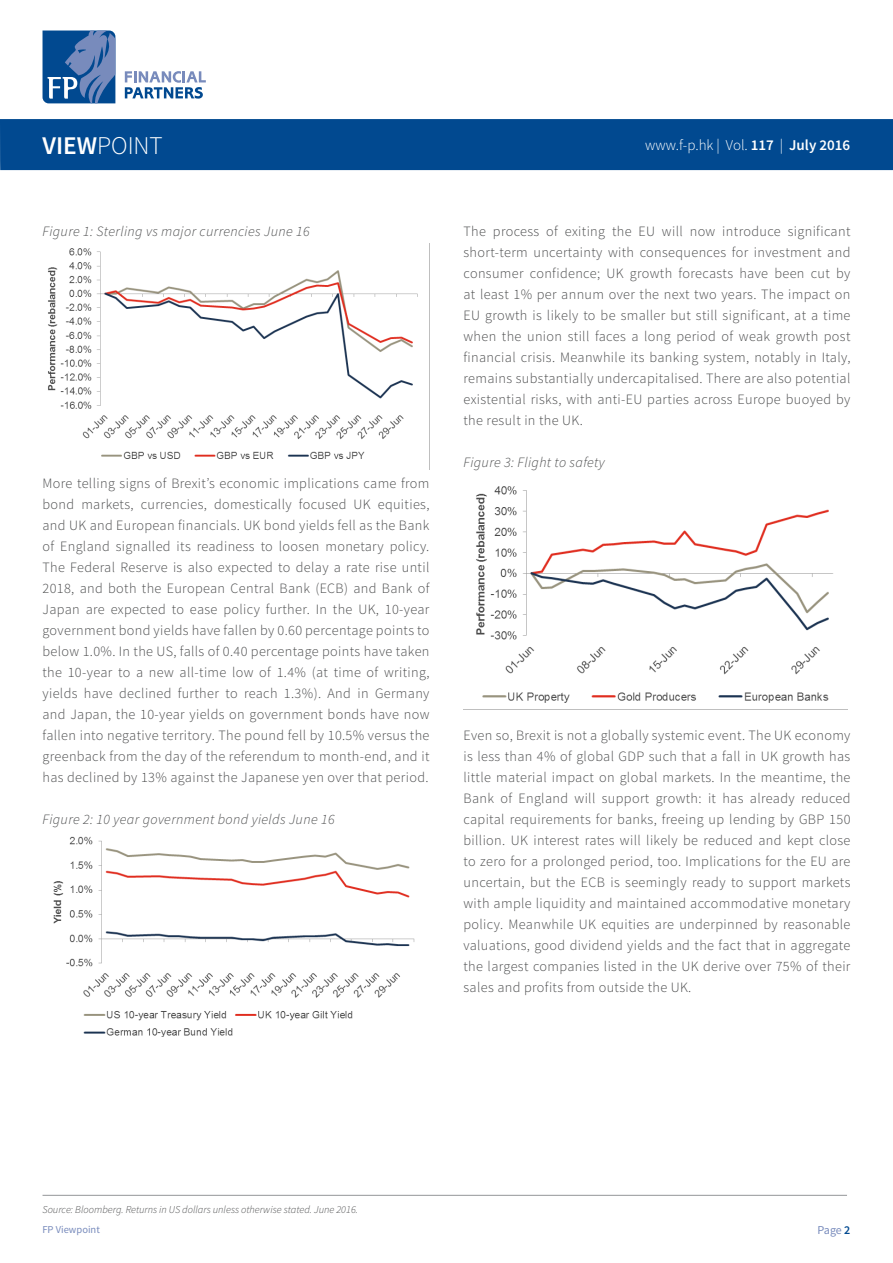
<style>
.page{position:relative;width:893px;height:1263px;background:#fff}
.page>*{position:absolute;margin:0;border:0;box-sizing:border-box;transform-origin:0 0}
.t1{font:300 25.5px "Source Sans Pro";color:#fff}
.t2{font:300 15px "Source Sans Pro";color:#fff}
.Body_Text_2{font:300 14.25px/21px "Source Sans Pro";letter-spacing:.025em;color:#4b4c4d;text-align:justify}
.Body_Text_2-2{font:italic 300 14.25px "Source Sans Pro";letter-spacing:.025em;color:#4b4c4d}
.t3{font:12px "Source Sans Pro";color:#788bbc}
.t4{font:italic 300 10.5px "Source Sans Pro";color:#4b4c4d}
.t5{font:10.5px "Source Sans Pro";color:#788bbc}
.s1{font-weight:600}
.s2{font-weight:600;color:#014990}
</style>
<div class="page">
<div style="left:0;top:119px;width:893px;height:51px;background:#014990"></div>
<svg style="left:125px;top:71px;width:81px;height:28px"></svg>
<svg style="left:43px;top:31px;width:72px;height:72px"></svg>
<img style="left:476px;top:486px;width:358px;height:217px">
<hr style="left:43px;top:1195px;width:804px;height:1px;background:#939598">
<img style="left:48px;top:248px;width:370px;height:211px">
<img style="left:53px;top:836px;width:362px;height:200px">
<h1 class="t1" style="left:43px;top:130px;width:122px"><span class="s1">VIEW</span>POINT</h1>
<p class="t2" style="left:645px;top:136px;width:207px">www.f-p.hk | Vol. <span class="s1">117</span> | <span class="s1">July 2016</span></p>
<p class="Body_Text_2-2" style="left:43px;top:222px;width:269px">Figure 1: Sterling vs major currencies June 16</p>
<p class="Body_Text_2" style="left:43px;top:473px;width:388px">More telling signs of Brexit’s economic implications came from bond markets, currencies, domestically focused UK equities, and UK and European financials. UK bond yields fell as the Bank of England signalled its readiness to loosen monetary policy.<br>The Federal Reserve is also expected to delay a rate rise until 2018, and both the European Central Bank (ECB) and Bank of Japan are expected to ease policy further. In the UK, 10-year government bond yields have fallen by 0.60 percentage points to below 1.0%. In the US, falls of 0.40 percentage points have taken the 10-year to a new all-time low of 1.4% (at time of writing, yields have declined further to reach 1.3%). And in Germany and Japan, the 10-year yields on government bonds have now fallen into negative territory. The pound fell by 10.5% versus the greenback from the day of the referendum to month-end, and it has declined by 13% against the Japanese yen over that period.</p>
<p class="Body_Text_2-2" style="left:43px;top:810px;width:294px">Figure 2: 10 year government bond yields June 16</p>
<p class="Body_Text_2" style="left:463px;top:221px;width:388px">The process of exiting the EU will now introduce significant short-term uncertainty with consequences for investment and consumer confidence; UK growth forecasts have been cut by at least 1% per annum over the next two years. The impact on EU growth is likely to be smaller but still significant, at a time when the union still faces a long period of weak growth post financial crisis. Meanwhile its banking system, notably in Italy, remains substantially undercapitalised. There are also potential existential risks, with anti-EU parties across Europe buoyed by the result in the UK.</p>
<p class="Body_Text_2-2" style="left:463px;top:453px;width:143px">Figure 3: Flight to safety</p>
<p class="Body_Text_2" style="left:463px;top:725px;width:388px">Even so, Brexit is not a globally systemic event. The UK economy is less than 4% of global GDP such that a fall in UK growth has little material impact on global markets. In the meantime, the Bank of England will support growth: it has already reduced capital requirements for banks, freeing up lending by GBP 150 billion. UK interest rates will likely be reduced and kept close to zero for a prolonged period, too. Implications for the EU are uncertain, but the ECB is seemingly ready to support markets with ample liquidity and maintained accommodative monetary policy. Meanwhile UK equities are underpinned by reasonable valuations, good dividend yields and the fact that in aggregate the largest companies listed in the UK derive over 75% of their sales and profits from outside the UK.</p>
<p class="t4" style="left:43px;top:1203px;width:317px">Source: Bloomberg. Returns in US dollars unless otherwise stated. June 2016.</p>
<p class="t5" style="left:43px;top:1222px;width:59px">FP Viewpoint</p>
<p class="t3" style="left:818px;top:1222px;width:34px">Page <span class="s2">2</span></p>
</div>
